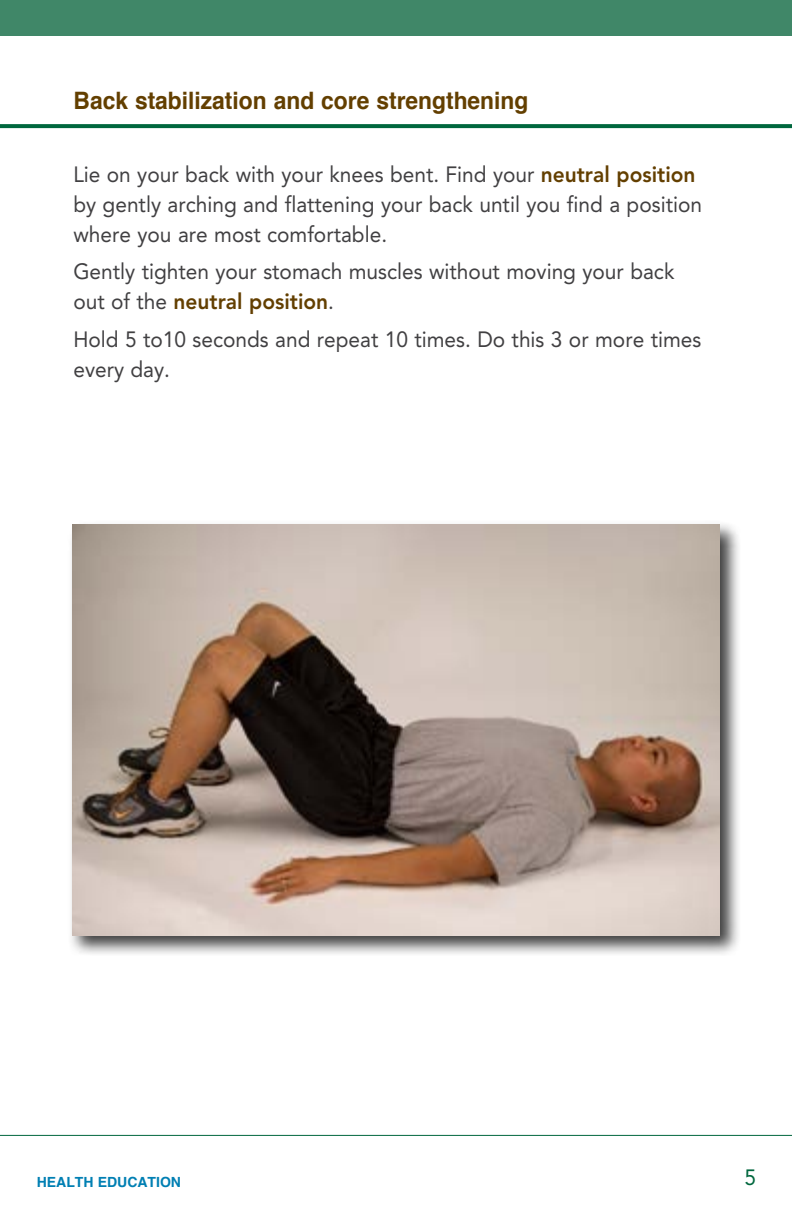
<style>
.page{position:relative;width:792px;height:1224px;background:#fff}
.page>*{position:absolute;margin:0;border:0;box-sizing:border-box;transform-origin:0 0}
.Heading_4{font:700 24px "Helvetica";color:#633f00;scale:.95 1}
.body{font:22px/30px "Avenir";color:#414042;scale:.95 1}
.t1{font:22px "Avenir";color:#00673e;scale:.95 1}
.t2{font:700 14px "Helvetica";color:#007fb3}
.s1{font-weight:800;color:#633f00}
</style>
<div class="page">
<hr style="left:0;top:1135px;width:792px;height:1px;background:#00673e">
<svg style="left:0;top:124px;width:792px;height:4px;background:#076b43"></svg>
<div style="left:67px;top:520px;width:674px;height:436px;background:#000;opacity:.75"></div>
<img style="left:72px;top:525px;width:648px;height:410px">
<div style="left:0;top:0;width:792px;height:36px;background:#408768"></div>
<h4 class="Heading_4" style="left:74px;top:81px;width:480px">Back stabilization and core strengthening</h4>
<p class="body" style="left:73px;top:160px;width:663px">Lie on your back with your knees bent. Find your <span class="s1">neutral position </span>by gently arching and flattening your back until you find a position where you are most comfortable.</p>
<p class="body" style="left:73px;top:257px;width:634px">Gently tighten your stomach muscles without moving your back out of the <span class="s1">neutral position</span>.</p>
<p class="body" style="left:73px;top:324px;width:663px">Hold 5 to10 seconds and repeat 10 times. Do this 3 or more times every day.</p>
<p class="t2" style="left:37px;top:1171px;width:146px">HEALTH EDUCATION</p>
<p class="t1" style="left:744px;top:1164px;width:14px">5</p>
</div>
